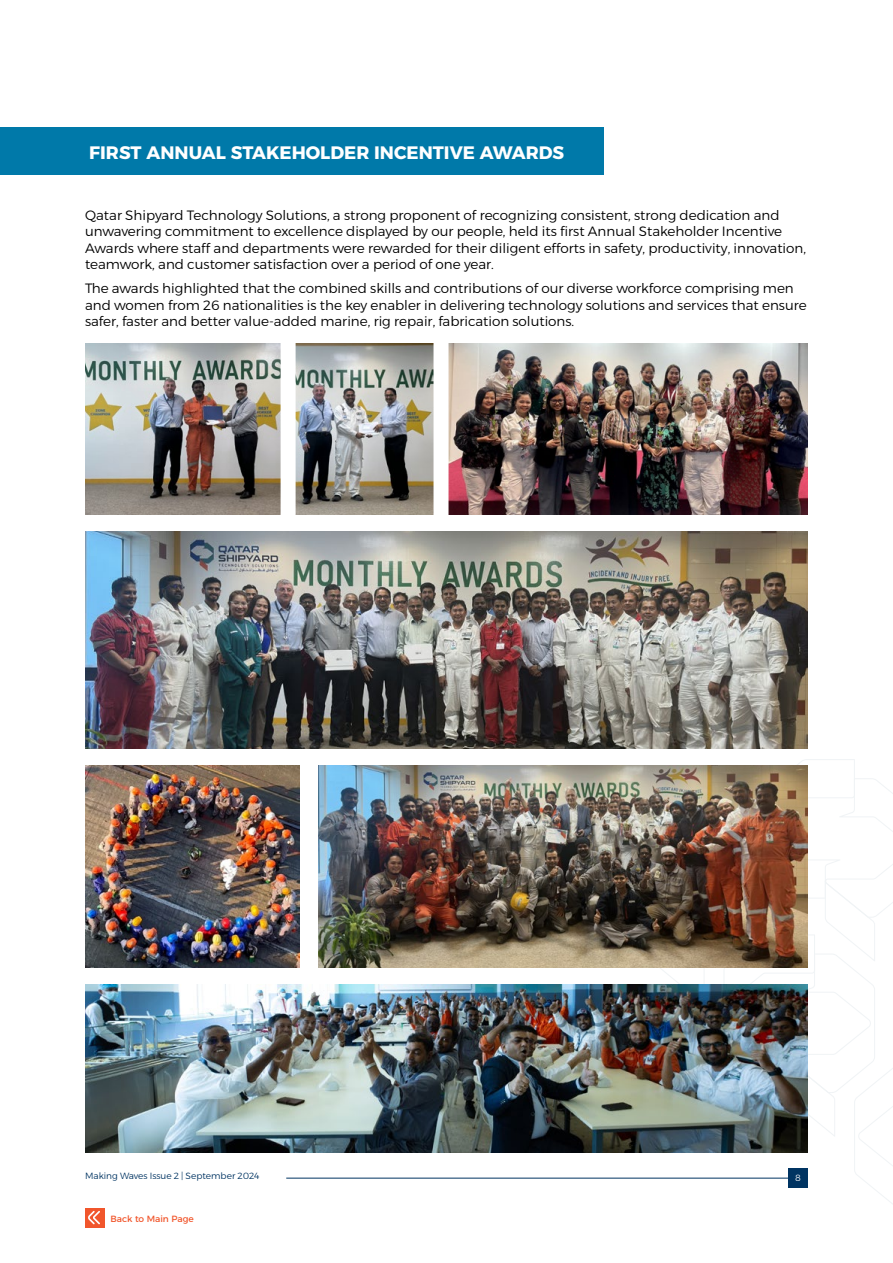
<style>
.page{position:relative;width:893px;height:1263px;background:#fff}
.page>*{position:absolute;margin:0;border:0;box-sizing:border-box;transform-origin:0 0}
.t1{font:700 18px "Alexandria";color:#fff}
.t2{font:300 13.5px/16.2px "Alexandria";color:#000}
.t3{font:300 9px "Alexandria";color:#003462}
.t4{font:9px "Alexandria";color:#f1562c}
.t5{font:300 9px "Alexandria";color:#fff}
</style>
<div class="page">
<hr style="left:286px;top:1178px;width:502px;height:1px;background:#003462">
<svg style="left:593px;top:759px;width:300px;height:445px"></svg>
<div style="left:0;top:128px;width:604px;height:47px;background:#0079a9"></div>
<img style="left:85px;top:343px;width:348px;height:172px">
<img style="left:448px;top:343px;width:360px;height:172px">
<div style="left:281px;top:341px;width:15px;height:176px;background:#fff"></div>
<img style="left:85px;top:531px;width:723px;height:217px">
<img style="left:85px;top:765px;width:215px;height:202px">
<img style="left:85px;top:984px;width:723px;height:168px">
<img style="left:318px;top:765px;width:490px;height:202px">
<div style="left:85px;top:1208px;width:20px;height:19px;background:#f1562c"></div>
<svg style="left:88px;top:1211px;width:12px;height:13px"></svg>
<h1 class="t1" style="left:89px;top:142px;width:476px">FIRST ANNUAL STAKEHOLDER INCENTIVE AWARDS</h1>
<p class="t2" style="left:85px;top:207px;width:722px">Qatar Shipyard Technology Solutions, a strong proponent of recognizing consistent, strong dedication and unwavering commitment to excellence displayed by our people, held its first Annual Stakeholder Incentive Awards where staff and departments were rewarded for their diligent efforts in safety, productivity, innovation, teamwork, and customer satisfaction over a period of one year.</p>
<p class="t2" style="left:85px;top:281px;width:723px">The awards highlighted that the combined skills and contributions of our diverse workforce comprising men and women from 26 nationalities is the key enabler in delivering technology solutions and services that ensure safer, faster and better value-added marine, rig repair, fabrication solutions.</p>
<p class="t3" style="left:85px;top:1170px;width:176px">Making Waves Issue 2 | September 2024</p>
<p class="t5" style="left:795px;top:1172px;width:7px">8</p>
<p class="t4" style="left:111px;top:1213px;width:85px">Back to Main Page</p>
</div>
